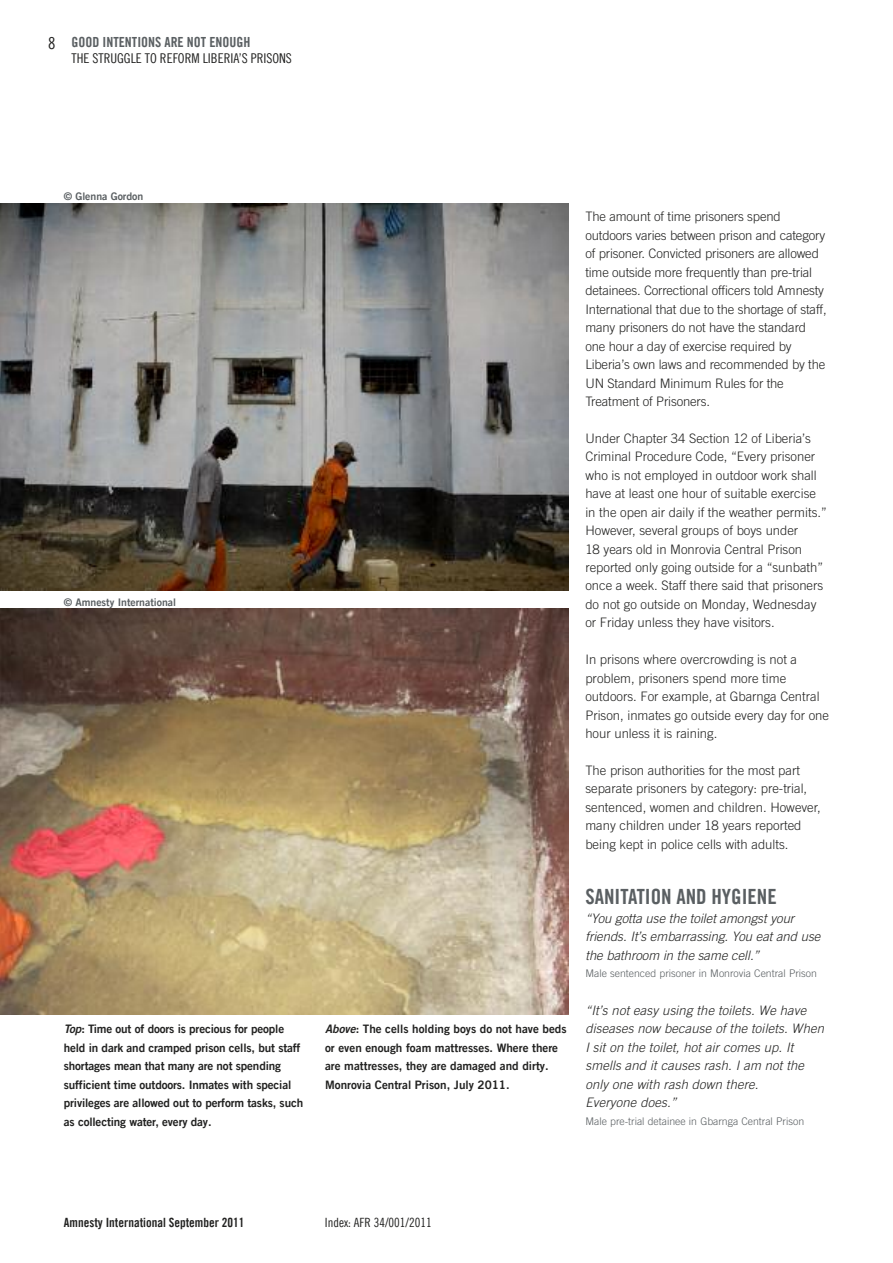
<style>
.page{position:relative;width:893px;height:1263px;background:#fff}
.page>*{position:absolute;margin:0;border:0;box-sizing:border-box;transform-origin:0 0}
.t1{font:21px "Amnesty Trade Gothic Bd Cn 20";color:#5a5f62}
.t2{font:16.5px "Amnesty Trade Gothic Cn 18";color:#222221}
.t3{font:13.95px "Amnesty Trade Gothic Bd Cn 20";color:#5a5f62}
.t4{font:13.5px "Amnesty Trade Gothic Cn 18";color:#222221}
.t5{font:300 13.05px/18.5px "Amnesty Trade Gothic";color:#222221}
.t6{font:italic 300 13.05px/18.5px "Amnesty Trade Gothic";letter-spacing:.01em;color:#222221}
.t7{font:12.75px "Amnesty Trade Gothic Bd Cn 20";color:#222221}
.t8{font:12.75px "Amnesty Trade Gothic Cn 18";color:#222221}
.t9{font:11.7px/18.5px "Amnesty Trade Gothic Bd 2";letter-spacing:-.01em;color:#222221}
.t10{font:300 10.5px "Amnesty Trade Gothic";color:#5a5f62}
.t11{font:10.5px "Amnesty Trade Gothic Bd 2";color:#5a5f62}
.s1{font-family:"Amnesty Trade Gothic Bd 2 Obl"}
</style>
<div class="page">
<img style="left:0;top:203px;width:568px;height:387px">
<img style="left:0;top:609px;width:568px;height:406px">
<p class="t2" style="left:48px;top:33px;width:9px">8</p>
<p class="t3" style="left:71px;top:33px;width:180px">GOOD INTENTIONS ARE NOT ENOUGH</p>
<p class="t4" style="left:71px;top:50px;width:222px">THE STRUGGLE TO REFORM LIBERIA’S PRISONS</p>
<p class="t11" style="left:64px;top:189px;width:81px">© Glenna Gordon</p>
<p class="t11" style="left:64px;top:595px;width:114px">© Amnesty International</p>
<p class="t9" style="left:64px;top:1020px;width:241px"><span class="s1">Top</span>: Time out of doors is precious for people held in dark and cramped prison cells, but staff shortages mean that many are not spending sufficient time outdoors. Inmates with special privileges are allowed out to perform tasks, such as collecting water, every day.</p>
<p class="t9" style="left:325px;top:1020px;width:243px"><span class="s1">Above</span>: The cells holding boys do not have beds or even enough foam mattresses. Where there are mattresses, they are damaged and dirty.<br>Monrovia Central Prison, July 2011.</p>
<p class="t5" style="left:585px;top:207px;width:243px">The amount of time prisoners spend outdoors varies between prison and category of prisoner. Convicted prisoners are allowed time outside more frequently than pre-trial detainees. Correctional officers told Amnesty International that due to the shortage of staff, many prisoners do not have the standard one hour a day of exercise required by Liberia’s own laws and recommended by the UN Standard Minimum Rules for the Treatment of Prisoners.</p>
<p class="t5" style="left:585px;top:429px;width:243px">Under Chapter 34 Section 12 of Liberia’s Criminal Procedure Code, “Every prisoner who is not employed in outdoor work shall have at least one hour of suitable exercise in the open air daily if the weather permits.” However, several groups of boys under<br>18 years old in Monrovia Central Prison reported only going outside for a “sunbath” once a week. Staff there said that prisoners do not go outside on Monday, Wednesday or Friday unless they have visitors.</p>
<p class="t5" style="left:585px;top:650px;width:245px">In prisons where overcrowding is not a problem, prisoners spend more time outdoors. For example, at Gbarnga Central Prison, inmates go outside every day for one hour unless it is raining.</p>
<p class="t5" style="left:585px;top:761px;width:237px">The prison authorities for the most part separate prisoners by category: pre-trial, sentenced, women and children. However, many children under 18 years reported being kept in police cells with adults.</p>
<h1 class="t1" style="left:585px;top:884px;width:193px">SANITATION AND HYGIENE</h1>
<p class="t6" style="left:585px;top:908px;width:236px">“You gotta use the toilet amongst your friends. It’s embarrassing. You eat and use the bathroom in the same cell.”</p>
<p class="t10" style="left:585px;top:967px;width:233px">Male sentenced prisoner in Monrovia Central Prison</p>
<p class="t6" style="left:585px;top:1001px;width:240px">“It’s not easy using the toilets. We have diseases now because of the toilets. When I sit on the toilet, hot air comes up. It smells and it causes rash. I am not the only one with rash down there.<br>Everyone does.”</p>
<p class="t10" style="left:585px;top:1114px;width:220px">Male pre-trial detainee in Gbarnga Central Prison</p>
<p class="t7" style="left:64px;top:1214px;width:182px">Amnesty International September 2011</p>
<p class="t8" style="left:325px;top:1214px;width:108px">Index: AFR 34/001/2011</p>
</div>
